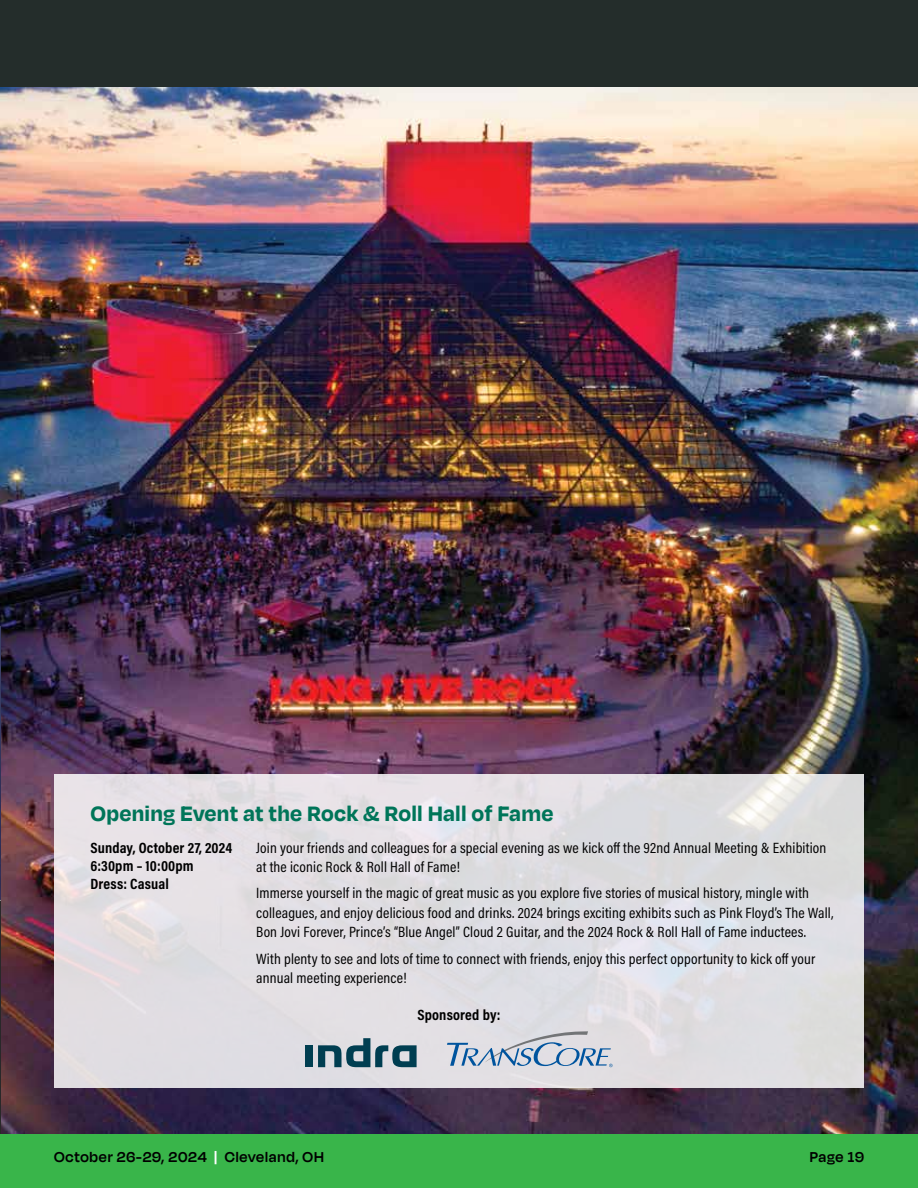
<style>
.page{position:relative;width:918px;height:1188px;background:#fff}
.page>*{position:absolute;margin:0;border:0;box-sizing:border-box;transform-origin:0 0}
.t1{font:100 24px "Degular Var Text";letter-spacing:.01em;color:#007559}
.t2{font:100 16.5px "Degular Var Text";letter-spacing:.055em;color:#000}
.t3{font:15px/19.5px "Acumin Pro Cond";letter-spacing:.01em;color:#000}
.t4{font:700 15px/18px "Acumin Pro Cond";letter-spacing:.01em;color:#000}
.s1{color:#fff}
</style>
<div class="page">
<div style="left:0;top:1134px;width:918px;height:54px;background:#39b54a"></div>
<img style="left:1px;top:86px;width:917px;height:1048px">
<div style="left:0;top:0;width:918px;height:86px;background:#242d2b"></div>
<div style="left:54px;top:774px;width:810px;height:314px;background:#e0dee3"></div>
<svg style="left:447px;top:1031px;width:166px;height:36px"></svg>
<div style="left:305px;top:1045px;width:8px;height:22px;background:#003e51"></div>
<svg style="left:318px;top:1038px;width:99px;height:29px"></svg>
<hr style="left:0;top:626px;width:1px;height:508px;background:#292829">
<svg style="left:0;top:626px;width:1px;height:275px"></svg>
<h1 class="t1" style="left:91px;top:799px;width:464px">Opening Event at the Rock &amp; Roll Hall of Fame</h1>
<p class="t4" style="left:91px;top:838px;width:143px">Sunday, October 27, 2024<br>6:30pm – 10:00pm<br>Dress: Casual</p>
<p class="t3" style="left:256px;top:837px;width:572px">Join your friends and colleagues for a special evening as we kick off the 92nd Annual Meeting &amp; Exhibition at the iconic Rock &amp; Roll Hall of Fame!</p>
<p class="t3" style="left:256px;top:883px;width:579px">Immerse yourself in the magic of great music as you explore five stories of musical history, mingle with colleagues, and enjoy delicious food and drinks. 2024 brings exciting exhibits such as Pink Floyd’s The Wall,<br>Bon Jovi Forever, Prince’s “Blue Angel” Cloud 2 Guitar, and the 2024 Rock &amp; Roll Hall of Fame inductees.</p>
<p class="t3" style="left:256px;top:948px;width:561px">With plenty to see and lots of time to connect with friends, enjoy this perfect opportunity to kick off your annual meeting experience!</p>
<p class="t4" style="left:418px;top:1006px;width:84px">Sponsored by:</p>
<p class="t2" style="left:54px;top:1146px;width:271px">October 26-29, 2024 <span class="s1">|</span> Cleveland, OH</p>
<p class="t2" style="left:810px;top:1146px;width:56px">Page 19</p>
</div>
